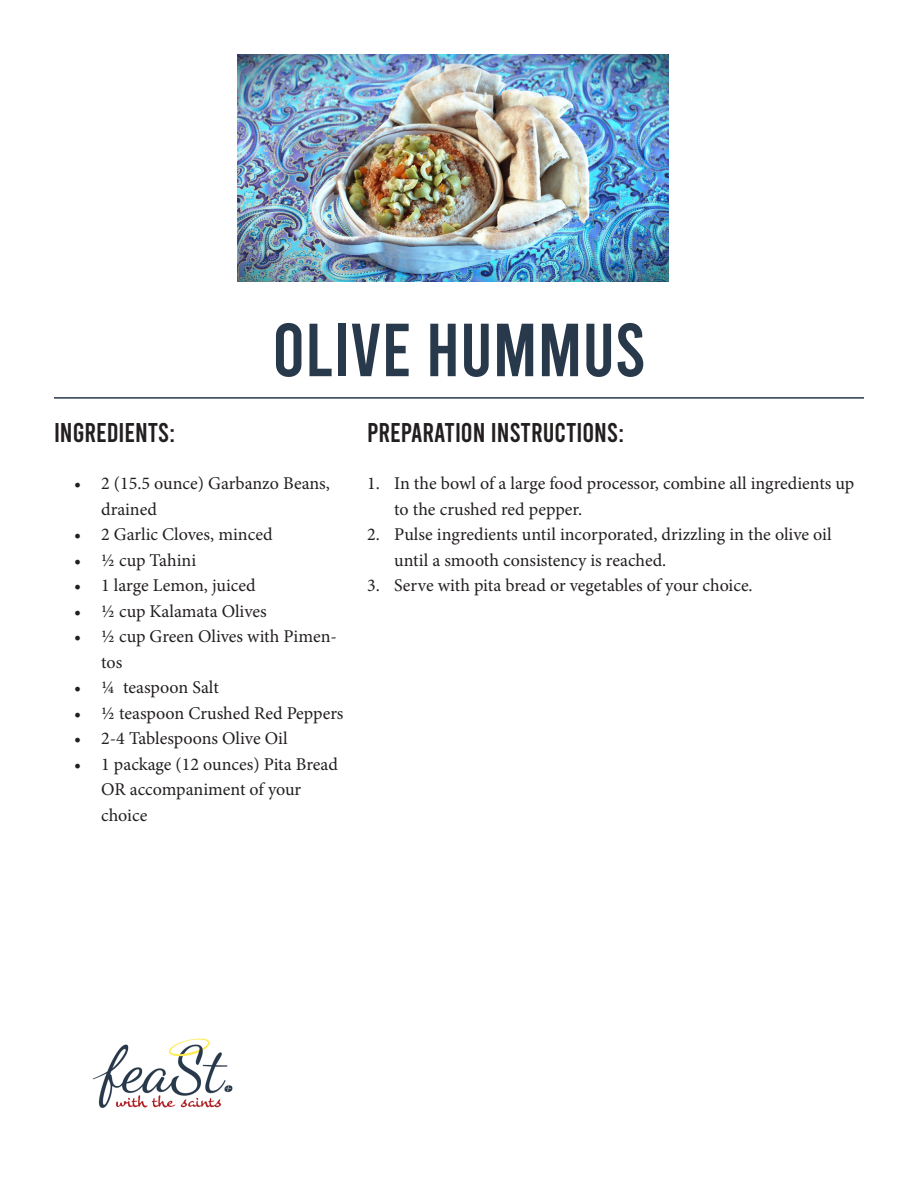
<style>
.page{position:relative;width:918px;height:1188px;background:#fff}
.page>*{position:absolute;margin:0;border:0;box-sizing:border-box;transform-origin:0 0}
.t1{font:75px "Bebas";color:#28394b}
.t2{font:27px "Bebas";color:#231f20}
.t3{font:18px/25.5px "Minion Pro";color:#231f20}
</style>
<div class="page">
<img style="left:93px;top:1038px;width:140px;height:70px">
<hr style="left:54px;top:397px;width:810px;height:2px;background:#28394b">
<img style="left:237px;top:54px;width:432px;height:228px">
<p class="t1" style="left:272px;top:312px;width:375px">OLIVE HUMMUS</p>
<p class="t2" style="left:54px;top:419px;width:123px">INGREDIENTS:</p>
<p class="t3" style="left:101px;top:471px;width:230px;text-indent:-27px">• 2 (15.5 ounce) Garbanzo Beans, drained</p>
<p class="t3" style="left:74px;top:522px;width:200px">• 2 Garlic Cloves, minced</p>
<p class="t3" style="left:74px;top:547px;width:123px">• ½ cup Tahini</p>
<p class="t3" style="left:74px;top:573px;width:183px">• 1 large Lemon, juiced</p>
<p class="t3" style="left:74px;top:598px;width:194px">• ½ cup Kalamata Olives</p>
<p class="t3" style="left:101px;top:624px;width:237px;text-indent:-27px">• ½ cup Green Olives with Pimen&shy;tos</p>
<p class="t3" style="left:74px;top:675px;width:146px">• ¼ teaspoon Salt</p>
<p class="t3" style="left:74px;top:700px;width:271px">• ½ teaspoon Crushed Red Peppers</p>
<p class="t3" style="left:74px;top:726px;width:215px">• 2-4 Tablespoons Olive Oil</p>
<p class="t3" style="left:101px;top:751px;width:238px;text-indent:-27px">• 1 package (12 ounces) Pita Bread<br>OR accompaniment of your choice</p>
<p class="t2" style="left:367px;top:419px;width:259px">PREPARATION INSTRUCTIONS:</p>
<p class="t3" style="left:394px;top:471px;width:462px;text-indent:-27px">1. In the bowl of a large food processor, combine all ingredients up to the crushed red pepper.</p>
<p class="t3" style="left:394px;top:522px;width:439px;text-indent:-27px">2. Pulse ingredients until incorporated, drizzling in the olive oil until a smooth consistency is reached.</p>
<p class="t3" style="left:367px;top:573px;width:387px">3. Serve with pita bread or vegetables of your choice.</p>
</div>
